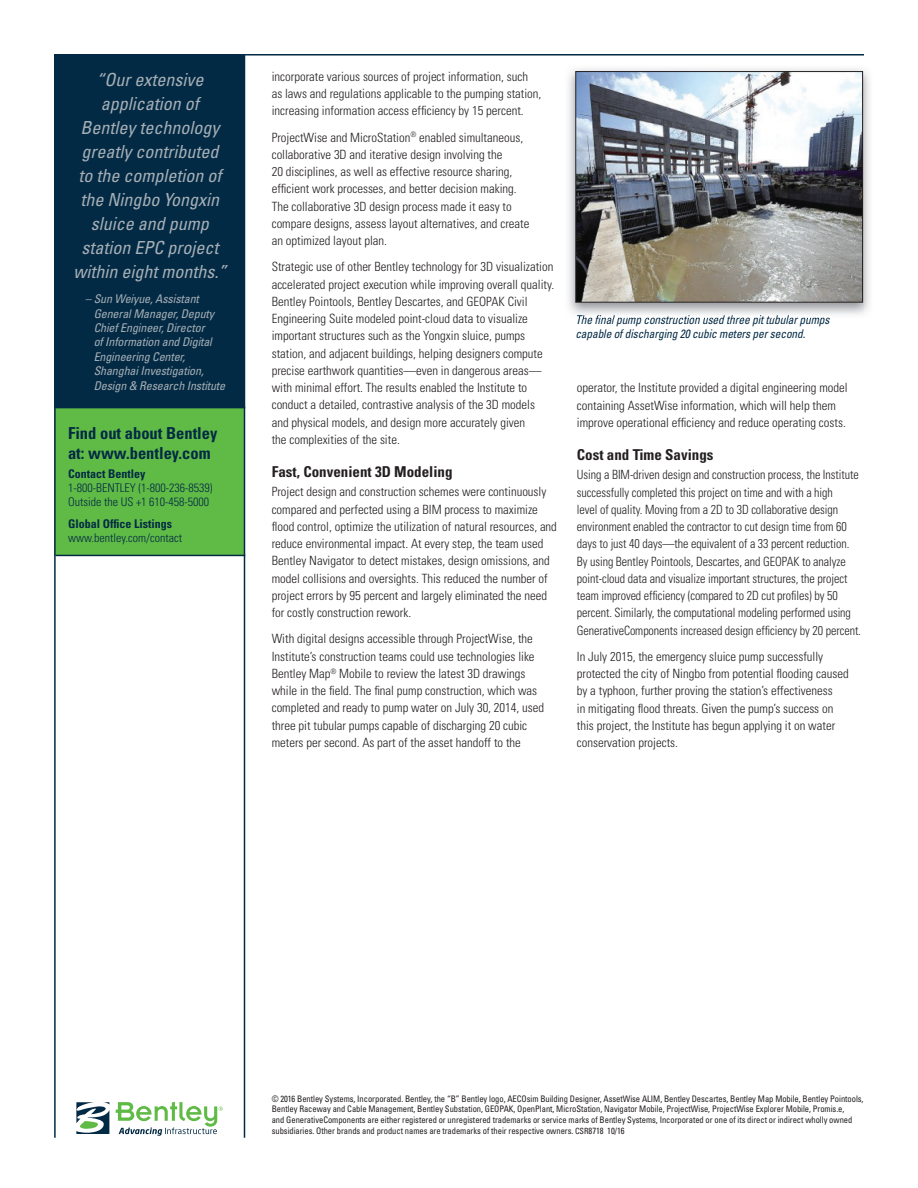
<style>
.page{position:relative;width:918px;height:1188px;background:#fff}
.page>*{position:absolute;margin:0;border:0;box-sizing:border-box;transform-origin:0 0}
.t1{font:italic condensed 18px/24px "Univers";color:#a6afb6;text-align:center}
.t2{font:700 condensed 16.5px/19.8px "Univers";color:#032a44}
.t3{font:700 condensed 15px "Univers";color:#231f20}
.t4{font:300 condensed 12.75px/17.2px "Univers";color:#231f20}
.t5{font:300 condensed 12.75px/17.2px "Univers";color:#231f20;scale:.95 1}
.t6{font:italic condensed 12px/14.4px "Univers";letter-spacing:-.01em;color:#a6afb6}
.t7{font:italic condensed 12px/14.4px "Univers";letter-spacing:-.01em;color:#032a44;scale:.95 1}
.t8{font:300 condensed 12px/14.4px "Univers";color:#032a44}
.t9{font:700 condensed 12px "Univers";color:#032a44}
.t10{font:condensed 9px/10.8px "Univers";letter-spacing:-.005em;color:#231f20;scale:.95 1}
.s1{font-size:8.55px}
</style>
<div class="page">
<svg style="left:76px;top:1102px;width:33px;height:32px"></svg>
<svg style="left:116px;top:1102px;width:107px;height:34px"></svg>
<div style="left:55px;top:195px;width:190px;height:360px;background:#60bb46"></div>
<hr style="left:56px;top:555px;width:189px;height:1px;background:#032a44">
<div style="left:55px;top:54px;width:190px;height:354px;background:#032a44"></div>
<hr style="left:244px;top:54px;width:1px;height:1084px;background:#032a44">
<hr style="left:54px;top:54px;width:2px;height:1084px;background:#032a44">
<hr style="left:56px;top:54px;width:808px;height:2px;background:#032a44">
<img style="left:566px;top:71px;width:298px;height:246px">
<img style="left:577px;top:315px;width:253px;height:3px">
<img style="left:575px;top:71px;width:288px;height:232px">
<h1 class="t1" style="left:73px;top:68px;width:154px">“Our extensive application of<br>Bentley technology greatly contributed to the completion of the Ningbo Yongxin sluice and pump station EPC project within eight months.”</h1>
<p class="t6" style="left:94px;top:292px;width:133px;text-indent:-8px">– Sun Weiyue, Assistant<br>General Manager, Deputy<br>Chief Engineer, Director<br>of Information and Digital<br>Engineering Center,<br>Shanghai Investigation,<br>Design &amp; Research Institute</p>
<p class="t2" style="left:68px;top:423px;width:151px">Find out about Bentley at: www.bentley.com</p>
<p class="t9" style="left:68px;top:466px;width:79px">Contact Bentley</p>
<p class="t8" style="left:68px;top:481px;width:146px">1-800-BENTLEY (1-800-236-8539)<br>Outside the US +1 610-458-5000</p>
<p class="t9" style="left:68px;top:516px;width:105px">Global Office Listings</p>
<p class="t8" style="left:68px;top:531px;width:116px">www.bentley.com/contact</p>
<p class="t4" style="left:272px;top:68px;width:271px">incorporate various sources of project information, such as laws and regulations applicable to the pumping station, increasing information access efficiency by 15 percent.</p>
<p class="t4" style="left:272px;top:129px;width:259px">ProjectWise and MicroStation<sup>®</sup> enabled simultaneous, collaborative 3D and iterative design involving the<br>20 disciplines, as well as effective resource sharing, efficient work processes, and better decision making.<br>The collaborative 3D design process made it easy to compare designs, assess layout alternatives, and create an optimized layout plan.</p>
<p class="t4" style="left:272px;top:258px;width:284px">Strategic use of other Bentley technology for 3D visualization accelerated project execution while improving overall quality.<br>Bentley Pointools, Bentley Descartes, and GEOPAK Civil Engineering Suite modeled point-cloud data to visualize important structures such as the Yongxin sluice, pumps station, and adjacent buildings, helping designers compute precise earthwork quantities—even in dangerous areas— with minimal effort. The results enabled the Institute to conduct a detailed, contrastive analysis of the 3D models and physical models, and design more accurately given<br>the complexities of the site.</p>
<p class="t3" style="left:272px;top:462px;width:182px">Fast, Convenient 3D Modeling</p>
<p class="t4" style="left:272px;top:483px;width:287px">Project design and construction schemes were continuously compared and perfected using a BIM process to maximize flood control, optimize the utilization of natural resources, and reduce environmental impact. At every step, the team used Bentley Navigator to detect mistakes, design omissions, and model collisions and oversights. This reduced the number of project errors by 95 percent and largely eliminated the need for costly construction rework.</p>
<p class="t4" style="left:272px;top:630px;width:274px">With digital designs accessible through ProjectWise, the Institute’s construction teams could use technologies like Bentley Map<sup>®</sup> Mobile to review the latest 3D drawings while in the field. The final pump construction, which was completed and ready to pump water on July 30, 2014, used three pit tubular pumps capable of discharging 20 cubic meters per second. As part of the asset handoff to the</p>
<p class="t7" style="left:575px;top:312px;width:269px">The final pump construction used three pit tubular pumps capable of discharging 20 cubic meters per second.</p>
<p class="t4" style="left:577px;top:379px;width:272px">operator, the Institute provided a digital engineering model containing AssetWise information, which will help them improve operational efficiency and reduce operating costs.</p>
<p class="t3" style="left:577px;top:445px;width:138px">Cost and Time Savings</p>
<p class="t5" style="left:577px;top:466px;width:301px">Using a BIM-driven design and construction process, the Institute successfully completed this project on time and with a high<br>level of quality. Moving from a 2D to 3D collaborative design environment enabled the contractor to cut design time from 60 days to just 40 days—the equivalent of a 33 percent reduction.<br>By using Bentley Pointools, Descartes, and GEOPAK to analyze point-cloud data and visualize important structures, the project team improved efficiency (compared to 2D cut profiles) by 50 percent. Similarly, the computational modeling performed using GenerativeComponents increased design efficiency by 20 percent.</p>
<p class="t4" style="left:577px;top:648px;width:273px">In July 2015, the emergency sluice pump successfully protected the city of Ningbo from potential flooding caused by a typhoon, further proving the station’s effectiveness<br>in mitigating flood threats. Given the pump’s success on this project, the Institute has begun applying it on water conservation projects.</p>
<p class="t10" style="left:272px;top:1093px;width:624px">© 2016 Bentley Systems, Incorporated. Bentley, the “B” Bentley logo, AECOsim Building Designer, AssetWise ALIM, Bentley Descartes, Bentley Map Mobile, Bentley Pointools, Bentley Raceway and Cable Management, Bentley Substation, GEOPAK, OpenPlant, MicroStation, Navigator Mobile, ProjectWise, ProjectWise Explorer Mobile, Promis.e,<br>and GenerativeComponents are either registered or unregistered trademarks or service marks of Bentley Systems, Incorporated or one of its direct or indirect wholly owned subsidiaries. Other brands and product names are trademarks of their respective owners. <span class="s1">CSR</span>8718 10/16</p>
</div>
